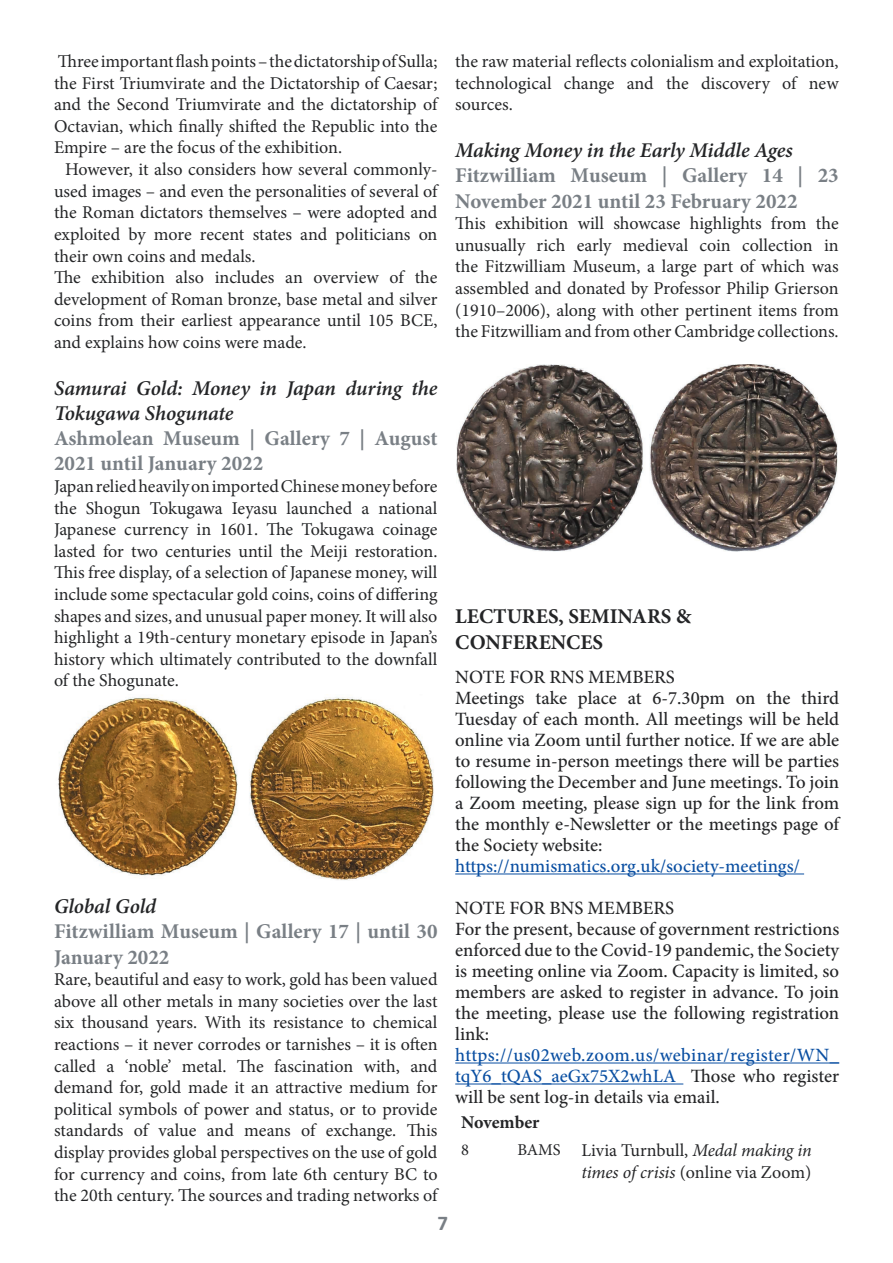
<style>
.page{position:relative;width:893px;height:1263px;background:#fff}
.page>*{position:absolute;margin:0;border:0;box-sizing:border-box;transform-origin:0 0}
.t1{font:700 21px/25.2px "Minion Pro";color:#797f85}
.t2{font:italic 600 21px/25.2px "Minion Pro";letter-spacing:-.005em;color:#242527}
.t3{font:700 21px/25.2px "Minion Pro";color:#242527}
.t4{font:700 21px "Calibri";color:#797f85}
.t5{font:500 18.75px/21px "Minion Pro";color:#242527}
.t6{font:500 18.75px/21px "Minion Pro";color:#0a4fa2;text-align:justify}
.t7{font:18px/21.6px "Minion Pro";color:#242527;text-align:justify}
.t8{font:700 18px "Minion Pro";letter-spacing:-.005em;color:#242527}
.t9{font:16.5px "Minion Pro";color:#242527}
.s1{color:#242527}
.s2{font-size:16.5px}
.s3{font-style:italic}
</style>
<div class="page">
<hr style="left:455px;top:873px;width:349px;height:1px;background:#0a4fa2">
<hr style="left:455px;top:1062px;width:384px;height:1px;background:#0a4fa2">
<hr style="left:455px;top:1083px;width:228px;height:1px;background:#0a4fa2">
<img style="left:58px;top:697px;width:376px;height:183px">
<img style="left:456px;top:364px;width:382px;height:188px">
<p class="t7" style="left:54px;top:51px;width:385px">Three important flash points – the dictatorship of Sulla; the First Triumvirate and the Dictatorship of Caesar; and the Second Triumvirate and the dictatorship of Octavian, which finally shifted the Republic into the Empire – are the focus of the exhibition.</p>
<p class="t7" style="left:54px;top:159px;width:385px;text-align:left;text-indent:11px">However, it also considers how several commonly&shy;used images – and even the personalities of several of the Roman dictators themselves – were adopted and exploited by more recent states and politicians on their own coins and medals.<br>The exhibition also includes an overview of the development of Roman bronze, base metal and silver coins from their earliest appearance until 105 BCE, and explains how coins were made.</p>
<p class="t2" style="left:54px;top:375px;width:385px">Samurai Gold: Money in Japan during the<br>Tokugawa Shogunate</p>
<p class="t1" style="left:54px;top:426px;width:385px">Ashmolean Museum | Gallery 7 | August<br>2021 until January 2022</p>
<p class="t7" style="left:54px;top:475px;width:385px">Japan relied heavily on imported Chinese money before the Shogun Tokugawa Ieyasu launched a national Japanese currency in 1601. The Tokugawa coinage lasted for two centuries until the Meiji restoration.<br>This free display, of a selection of Japanese money, will include some spectacular gold coins, coins of differing shapes and sizes, and unusual paper money. It will also highlight a 19th-century monetary episode in Japan’s history which ultimately contributed to the downfall of the Shogunate.</p>
<p class="t2" style="left:54px;top:894px;width:104px">Global Gold</p>
<p class="t1" style="left:54px;top:919px;width:385px">Fitzwilliam Museum | Gallery 17 | until 30<br>January 2022</p>
<p class="t7" style="left:54px;top:969px;width:385px">Rare, beautiful and easy to work, gold has been valued above all other metals in many societies over the last six thousand years. With its resistance to chemical reactions – it never corrodes or tarnishes – it is often called a ‘noble’ metal. The fascination with, and demand for, gold made it an attractive medium for political symbols of power and status, or to provide standards of value and means of exchange. This display provides global perspectives on the use of gold for currency and coins, from late 6th century BC to the 20th century. The sources and trading networks of</p>
<p class="t7" style="left:455px;top:51px;width:385px">the raw material reflects colonialism and exploitation, technological change and the discovery of new sources.</p>
<p class="t2" style="left:455px;top:138px;width:339px">Making Money in the Early Middle Ages</p>
<p class="t1" style="left:455px;top:163px;width:385px">Fitzwilliam Museum | Gallery 14 | 23<br>November 2021 until 23 February 2022</p>
<p class="t7" style="left:455px;top:213px;width:385px">This exhibition will showcase highlights from the unusually rich early medieval coin collection in the Fitzwilliam Museum, a large part of which was assembled and donated by Professor Philip Grierson (1910–2006), along with other pertinent items from the Fitzwilliam and from other Cambridge collections.</p>
<p class="t3" style="left:455px;top:604px;width:237px">LECTURES, SEMINARS &amp;<br>CONFERENCES</p>
<p class="t5" style="left:455px;top:667px;width:385px">NOTE FOR RNS MEMBERS<br>Meetings take place at 6-7.30pm on the third Tuesday of each month. All meetings will be held online via Zoom until further notice. If we are able to resume in-person meetings there will be parties following the December and June meetings. To join a Zoom meeting, please sign up for the link from the monthly e-Newsletter or the meetings page of the Society website:</p>
<p class="t6" style="left:455px;top:856px;width:346px">https://numismatics.org.uk/society-meetings/</p>
<p class="t5" style="left:455px;top:898px;width:385px">NOTE FOR BNS MEMBERS<br>For the present, because of government restrictions enforced due to the Covid-19 pandemic, the Society is meeting online via Zoom. Capacity is limited, so members are asked to register in advance. To join the meeting, please use the following registration link:</p>
<p class="t6" style="left:455px;top:1045px;width:385px">https://us02web.zoom.us/webinar/register/WN_ tqY6_tQAS_aeGx75X2whLA <span class="s1">Those who register will be sent log-in details via email.</span></p>
<p class="t8" style="left:461px;top:1110px;width:80px">November</p>
<p class="t9" style="left:461px;top:1139px;width:9px">8</p>
<p class="t7" style="left:517px;top:1140px;width:296px;text-align:right"><span class="s2">BAMS</span> Livia Turnbull, <span class="s3">Medal making in times of crisis</span> (online via Zoom)</p>
<p class="t4" style="left:437px;top:1208px;width:12px">7</p>
</div>
